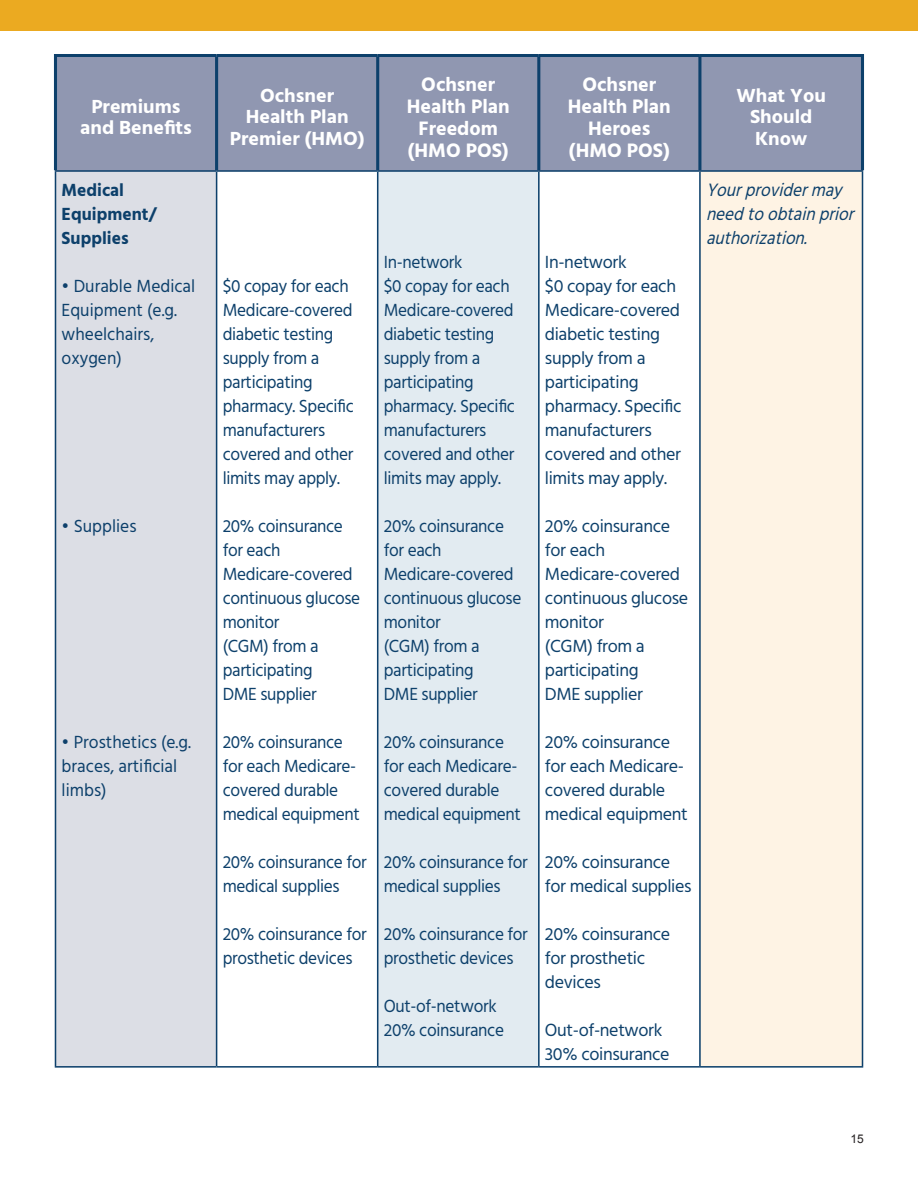
<style>
.page{position:relative;width:918px;height:1188px;background:#fff}
.page>*{position:absolute;margin:0;border:0;box-sizing:border-box;transform-origin:0 0}
.t1{font:700 19.95px/22px "Hind";color:#fff;text-align:center}
.t2{font:700 19.35px/21.5px "Hind";color:#fff;text-align:center}
.t3{font:italic 18.45px/24px "Hind";color:#0d406b;scale:.93 1}
.t4{font:18px/24px "Hind";letter-spacing:-.02em;color:#0d406b;scale:.96 1}
.t5{font:18px/24px "Hind";letter-spacing:-.02em;color:#0d406b}
.t6{font:18px/24px "Hind";color:#0d406b}
.t7{font:700 18px/24px "Hind";color:#0d406b}
.t8{font:12px "Arial";color:#231f20}
</style>
<div class="page">
<div style="left:0;top:0;width:918px;height:30px;background:#ebaa21"></div>
<div style="left:55px;top:55px;width:162px;height:116px;background:#9097b1"></div>
<div style="left:217px;top:55px;width:161px;height:116px;background:#9097b1"></div>
<div style="left:378px;top:55px;width:161px;height:116px;background:#9097b1"></div>
<div style="left:539px;top:55px;width:161px;height:116px;background:#9097b1"></div>
<div style="left:700px;top:55px;width:163px;height:116px;background:#9097b1"></div>
<div style="left:55px;top:171px;width:162px;height:896px;background:#dcdee5"></div>
<div style="left:378px;top:171px;width:161px;height:896px;background:#e2ebf1"></div>
<div style="left:700px;top:171px;width:163px;height:896px;background:#fef3e4"></div>
<hr style="left:55px;top:170px;width:162px;height:2px;background:#0d406b">
<hr style="left:55px;top:172px;width:1px;height:894px;background:#0d406b">
<hr style="left:55px;top:1066px;width:162px;height:2px;background:#0d406b">
<hr style="left:217px;top:170px;width:161px;height:2px;background:#0d406b">
<hr style="left:216px;top:172px;width:1px;height:894px;background:#0d406b">
<hr style="left:378px;top:170px;width:161px;height:2px;background:#0d406b">
<hr style="left:377px;top:172px;width:1px;height:894px;background:#0d406b">
<hr style="left:539px;top:170px;width:161px;height:2px;background:#0d406b">
<hr style="left:538px;top:172px;width:2px;height:894px;background:#0d406b">
<hr style="left:700px;top:170px;width:163px;height:2px;background:#0d406b">
<hr style="left:699px;top:172px;width:2px;height:894px;background:#0d406b">
<hr style="left:862px;top:172px;width:1px;height:894px;background:#0d406b">
<hr style="left:217px;top:1066px;width:161px;height:2px;background:#0d406b">
<hr style="left:378px;top:1066px;width:161px;height:2px;background:#0d406b">
<hr style="left:539px;top:1066px;width:161px;height:2px;background:#0d406b">
<hr style="left:700px;top:1066px;width:163px;height:2px;background:#0d406b">
<hr style="left:54px;top:54px;width:163px;height:3px;background:#0d406b">
<hr style="left:217px;top:54px;width:161px;height:3px;background:#0d406b">
<hr style="left:378px;top:54px;width:161px;height:3px;background:#0d406b">
<hr style="left:539px;top:54px;width:161px;height:3px;background:#0d406b">
<hr style="left:700px;top:54px;width:164px;height:3px;background:#0d406b">
<hr style="left:54px;top:57px;width:3px;height:113px;background:#0d406b">
<hr style="left:215px;top:57px;width:3px;height:113px;background:#0d406b">
<hr style="left:376px;top:57px;width:3px;height:113px;background:#0d406b">
<hr style="left:537px;top:57px;width:3px;height:113px;background:#0d406b">
<hr style="left:698px;top:57px;width:3px;height:113px;background:#0d406b">
<hr style="left:861px;top:57px;width:3px;height:113px;background:#0d406b">
<p class="t2" style="left:80px;top:95px;width:113px">Premiums and Benefits</p>
<p class="t2" style="left:230px;top:85px;width:136px">Ochsner<br>Health Plan<br>Premier (HMO)</p>
<p class="t1" style="left:407px;top:73px;width:104px">Ochsner<br>Health Plan<br>Freedom</p>
<p class="t1" style="left:408px;top:139px;width:102px">(HMO POS)</p>
<p class="t7" style="left:62px;top:178px;width:97px">Medical<br>Equipment/<br>Supplies</p>
<p class="t6" style="left:62px;top:275px;width:135px">• Durable Medical<br>Equipment (e.g. wheelchairs, oxygen)</p>
<p class="t6" style="left:62px;top:515px;width:76px">• Supplies</p>
<p class="t6" style="left:62px;top:731px;width:131px">• Prosthetics (e.g. braces, artificial limbs)</p>
<p class="t4" style="left:223px;top:275px;width:138px">$0 copay for each<br>Medicare-covered diabetic testing supply from a participating pharmacy. Specific manufacturers covered and other limits may apply.</p>
<p class="t4" style="left:223px;top:515px;width:145px">20% coinsurance for each<br>Medicare-covered continuous glucose monitor<br>(CGM) from a participating<br>DME supplier</p>
<p class="t4" style="left:223px;top:731px;width:144px">20% coinsurance for each Medicare&shy;covered durable medical equipment</p>
<p class="t4" style="left:223px;top:851px;width:152px">20% coinsurance for medical supplies</p>
<p class="t4" style="left:223px;top:923px;width:152px">20% coinsurance for prosthetic devices</p>
<p class="t4" style="left:384px;top:251px;width:138px">In-network<br>$0 copay for each<br>Medicare-covered diabetic testing supply from a participating pharmacy. Specific manufacturers covered and other limits may apply.</p>
<p class="t4" style="left:384px;top:515px;width:145px">20% coinsurance for each<br>Medicare-covered continuous glucose monitor<br>(CGM) from a participating<br>DME supplier</p>
<p class="t4" style="left:384px;top:731px;width:144px">20% coinsurance for each Medicare&shy;covered durable medical equipment</p>
<p class="t4" style="left:384px;top:851px;width:152px">20% coinsurance for medical supplies</p>
<p class="t4" style="left:384px;top:923px;width:152px">20% coinsurance for prosthetic devices</p>
<p class="t4" style="left:384px;top:995px;width:127px">Out-of-network<br>20% coinsurance</p>
<p class="t1" style="left:568px;top:73px;width:104px">Ochsner<br>Health Plan<br>Heroes</p>
<p class="t1" style="left:569px;top:139px;width:102px">(HMO POS)</p>
<p class="t5" style="left:545px;top:251px;width:138px">In-network<br>$0 copay for each<br>Medicare-covered diabetic testing supply from a participating pharmacy. Specific manufacturers covered and other limits may apply.</p>
<p class="t5" style="left:545px;top:515px;width:145px">20% coinsurance for each<br>Medicare-covered continuous glucose monitor<br>(CGM) from a participating<br>DME supplier</p>
<p class="t5" style="left:545px;top:731px;width:144px">20% coinsurance for each Medicare&shy;covered durable medical equipment</p>
<p class="t5" style="left:545px;top:851px;width:148px">20% coinsurance for medical supplies</p>
<p class="t5" style="left:545px;top:923px;width:127px">20% coinsurance for prosthetic devices</p>
<p class="t5" style="left:545px;top:1019px;width:126px">Out-of-network<br>30% coinsurance</p>
<p class="t2" style="left:736px;top:85px;width:91px">What You<br>Should<br>Know</p>
<p class="t3" style="left:706px;top:179px;width:166px">Yourprovidermay needtoobtainprior authorization.</p>
<p class="t8" style="left:850px;top:1131px;width:15px">15</p>
</div>
